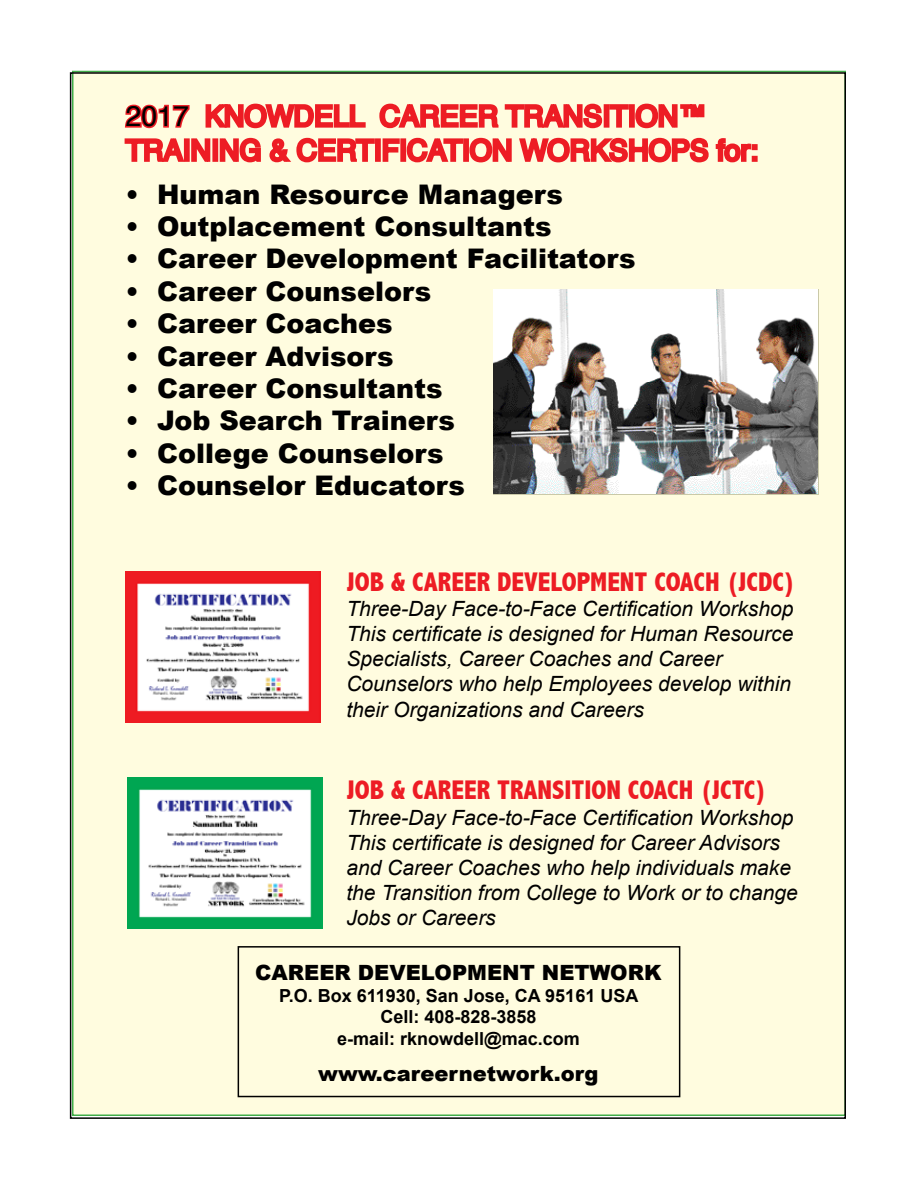
<style>
.page{position:relative;width:918px;height:1188px;background:#fff}
.page>*{position:absolute;margin:0;border:0;box-sizing:border-box;transform-origin:0 0}
.t1{font:900 27px "Arial";color:#000}
.t2{font:800 condensed 27px "Abadi";color:#ed1c24}
.t3{font:italic 21px/25.2px "Arial";color:#000}
.t4{font:900 21px "Arial";color:#000}
.t5{font:700 18px/21.6px "Arial";color:#000;text-align:center}
</style>
<div class="page">
<div style="left:72px;top:71px;width:774px;height:1045px;background:#fffcdf;border:2px solid #41ad49"></div>
<svg style="left:123px;top:70px;width:635px;height:93px"></svg>
<div style="left:238px;top:946px;width:442px;height:151px;border:2px solid #000"></div>
<img style="left:494px;top:289px;width:324px;height:205px">
<img style="left:126px;top:572px;width:194px;height:150px">
<img style="left:128px;top:778px;width:194px;height:150px">
<p class="t1" style="left:126px;top:174px;width:439px">• Human Resource Managers</p>
<p class="t1" style="left:126px;top:207px;width:428px">• Outplacement Consultants</p>
<p class="t1" style="left:126px;top:239px;width:512px">• Career Development Facilitators</p>
<p class="t1" style="left:126px;top:271px;width:307px">• Career Counselors</p>
<p class="t1" style="left:126px;top:304px;width:269px">• Career Coaches</p>
<p class="t1" style="left:126px;top:336px;width:270px">• Career Advisors</p>
<p class="t1" style="left:126px;top:369px;width:318px">• Career Consultants</p>
<p class="t1" style="left:126px;top:401px;width:331px">• Job Search Trainers</p>
<p class="t1" style="left:126px;top:433px;width:319px">• College Counselors</p>
<p class="t1" style="left:126px;top:466px;width:341px">• Counselor Educators</p>
<p class="t2" style="left:346px;top:566px;width:451px">JOB &amp; CAREER DEVELOPMENT COACH (JCDC)</p>
<p class="t3" style="left:346px;top:596px;width:448px">Three-Day Face-to-Face Certification Workshop This certificate is designed for Human Resource Specialists, Career Coaches and Career Counselors who help Employees develop within their Organizations and Careers</p>
<p class="t2" style="left:346px;top:775px;width:422px">JOB &amp; CAREER TRANSITION COACH (JCTC)</p>
<p class="t3" style="left:346px;top:805px;width:453px">Three-Day Face-to-Face Certification Workshop This certificate is designed for Career Advisors and Career Coaches who help individuals make the Transition from College to Work or to change Jobs or Careers</p>
<p class="t4" style="left:255px;top:957px;width:408px">CAREER DEVELOPMENT NETWORK</p>
<p class="t5" style="left:279px;top:985px;width:361px">P.O. Box 611930, San Jose, CA 95161 USA<br>Cell: 408-828-3858<br>e-mail: rknowdell@mac.com</p>
<p class="t4" style="left:318px;top:1058px;width:282px">www.careernetwork.org</p>
</div>
